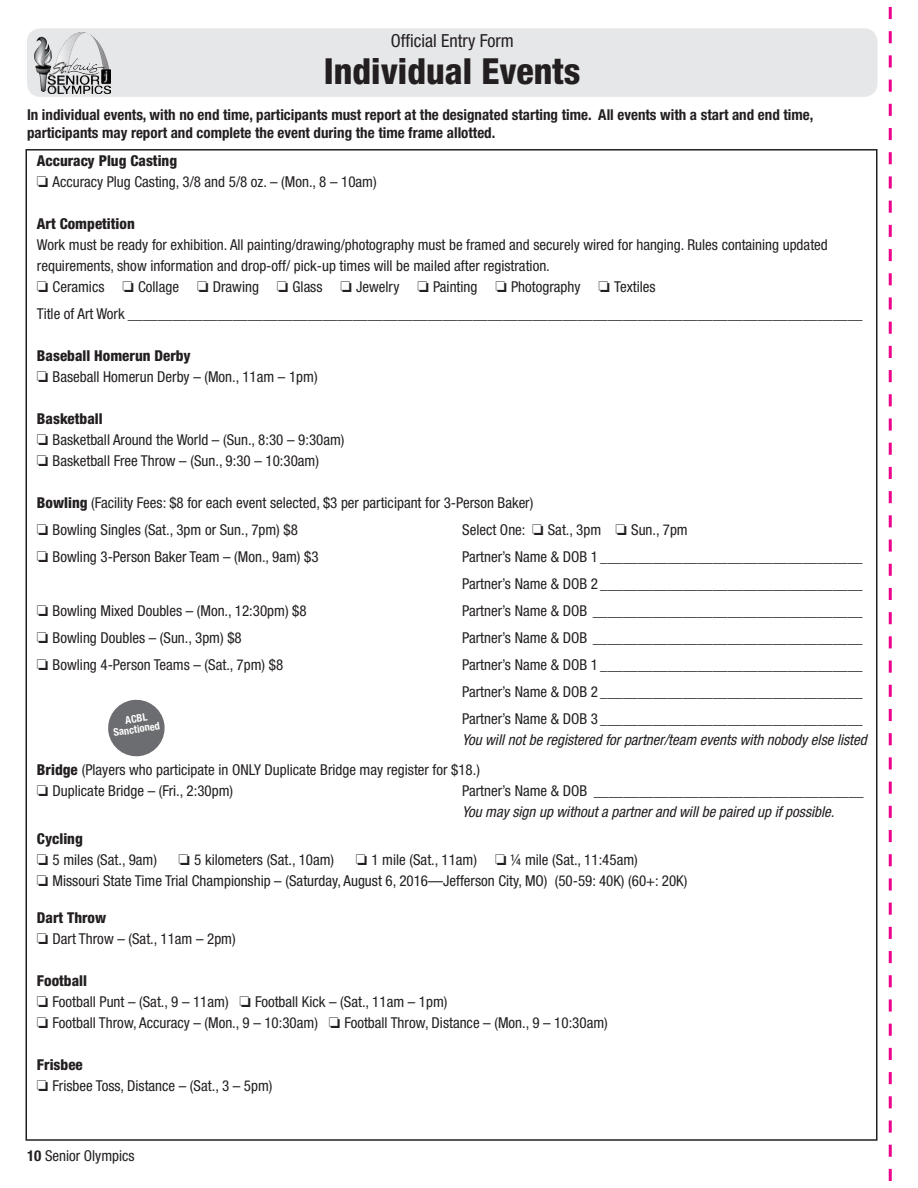
<style>
.page{position:relative;width:918px;height:1188px;background:#fff}
.page>*{position:absolute;margin:0;border:0;box-sizing:border-box;transform-origin:0 0}
.t1{font:800 condensed 36px "Helvetica Neue";color:#231f20}
.t2{font:condensed 18px "Helvetica Neue";color:#231f20}
.t3{font:condensed 15px/27px "Helvetica Neue";color:#231f20}
.t4{font:italic condensed 15px/30px "Helvetica Neue";color:#231f20}
.t5{font:700 condensed 15px/18px "Helvetica Neue";color:#231f20}
.t6{font:800 condensed 15px "Helvetica Neue";color:#231f20}
.t7{font:700 condensed 10.5px/10.5px "Helvetica Neue";color:#fff;text-align:center}
.s1{font-weight:800}
.s2{font-weight:800;font-style:normal}
.s3{font-style:normal}
.s4{font-weight:700}
</style>
<div class="page">
<div style="left:27px;top:28px;width:851px;height:69px;background:#e6e7e9;border-radius:14px"></div>
<img style="left:34px;top:32px;width:77px;height:61px">
<svg style="left:889px;top:6px;width:3px;height:1175px"></svg>
<svg style="left:108px;top:699px;width:57px;height:58px"></svg>
<p class="t2" style="left:391px;top:30px;width:124px">Official Entry Form</p>
<h1 class="t1" style="left:324px;top:49px;width:258px">Individual Events</h1>
<p class="t5" style="left:27px;top:106px;width:788px">In individual events, with no end time, participants must report at the designated starting time. All events with a start and end time, participants may report and complete the event during the time frame allotted.</p>
<p class="t6" style="left:37px;top:151px;width:142px">Accuracy Plug Casting</p>
<p class="t3" style="left:37px;top:168px;width:341px">□ Accuracy Plug Casting, 3/8 and 5/8 oz. – (Mon., 8 – 10am)</p>
<p class="t6" style="left:37px;top:214px;width:99px">Art Competition</p>
<p class="t3" style="left:37px;top:234px;width:792px;line-height:21px">Work must be ready for exhibition. All painting/drawing/photography must be framed and securely wired for hanging. Rules containing updated requirements, show information and drop-off/ pick-up times will be mailed after registration.</p>
<p class="t3" style="left:37px;top:273px;width:827px">□ Ceramics □ Collage □ Drawing □ Glass □ Jewelry □ Painting □ Photography □ Textiles<br>Title of Art Work __________________________________________________________________________________________________</p>
<p class="t6" style="left:37px;top:346px;width:155px">Baseball Homerun Derby</p>
<p class="t3" style="left:37px;top:363px;width:282px">□ Baseball Homerun Derby – (Mon., 11am – 1pm)</p>
<p class="t6" style="left:37px;top:409px;width:67px">Basketball</p>
<p class="t3" style="left:37px;top:426px;width:309px">□ Basketball Around the World – (Sun., 8:30 – 9:30am)</p>
<p class="t3" style="left:37px;top:447px;width:284px">□ Basketball Free Throw – (Sun., 9:30 – 10:30am)</p>
<p class="t3" style="left:37px;top:489px;width:498px"><span class="s1">Bowling</span> (Facility Fees: $8 for each event selected, $3 per participant for 3-Person Baker)</p>
<p class="t3" style="left:37px;top:516px;width:262px">□ Bowling Singles (Sat., 3pm or Sun., 7pm) $8</p>
<p class="t3" style="left:462px;top:516px;width:227px">Select One: □ Sat., 3pm □ Sun., 7pm</p>
<p class="t3" style="left:37px;top:543px;width:283px">□ Bowling 3-Person Baker Team – (Mon., 9am) $3</p>
<p class="t3" style="left:462px;top:543px;width:402px">Partner’s Name &amp; DOB 1 ___________________________________<br>Partner’s Name &amp; DOB 2 ___________________________________</p>
<p class="t3" style="left:37px;top:597px;width:271px">□ Bowling Mixed Doubles – (Mon., 12:30pm) $8</p>
<p class="t3" style="left:462px;top:597px;width:402px">Partner’s Name &amp; DOB ____________________________________</p>
<p class="t3" style="left:37px;top:624px;width:206px">□ Bowling Doubles – (Sun., 3pm) $8</p>
<p class="t3" style="left:462px;top:624px;width:402px">Partner’s Name &amp; DOB ____________________________________</p>
<p class="t3" style="left:37px;top:651px;width:248px">□ Bowling 4-Person Teams – (Sat., 7pm) $8</p>
<p class="t3" style="left:462px;top:651px;width:402px;text-align:justify">Partner’s Name &amp; DOB 1 ___________________________________ Partner’s Name &amp; DOB 2 ___________________________________ Partner’s Name &amp; DOB 3 ___________________________________</p>
<p class="t4" style="left:37px;top:725px;width:831px;text-indent:425px">You will not be registered for partner/team events with nobody else listed<br><span class="s2">Bridge</span> <span class="s3">(Players who participate in ONLY Duplicate Bridge may register for $18.)</span></p>
<p class="t3" style="left:37px;top:777px;width:198px">□ Duplicate Bridge – (Fri., 2:30pm)</p>
<p class="t3" style="left:462px;top:777px;width:403px">Partner’s Name &amp; DOB ____________________________________</p>
<p class="t4" style="left:462px;top:797px;width:374px">You may sign up without a partner and will be paired up if possible.</p>
<p class="t6" style="left:37px;top:829px;width:47px">Cycling</p>
<p class="t3" style="left:37px;top:846px;width:122px">□ 5 miles (Sat., 9am)</p>
<p class="t3" style="left:179px;top:846px;width:157px">□ 5 kilometers (Sat., 10am)</p>
<p class="t3" style="left:356px;top:846px;width:283px">□ 1 mile (Sat., 11am) □ ¼ mile (Sat., 11:45am)</p>
<p class="t3" style="left:37px;top:867px;width:652px">□ Missouri State Time Trial Championship – (Saturday, August 6, 2016—Jefferson City, MO) (50-59: 40K) (60+: 20K)</p>
<p class="t6" style="left:37px;top:909px;width:71px">Dart Throw</p>
<p class="t3" style="left:37px;top:926px;width:200px">□ Dart Throw – (Sat., 11am – 2pm)</p>
<p class="t6" style="left:37px;top:972px;width:52px">Football</p>
<p class="t3" style="left:37px;top:989px;width:412px">□ Football Punt – (Sat., 9 – 11am) □ Football Kick – (Sat., 11am – 1pm)</p>
<p class="t3" style="left:37px;top:1010px;width:572px">□ Football Throw, Accuracy – (Mon., 9 – 10:30am) □ Football Throw, Distance – (Mon., 9 – 10:30am)</p>
<p class="t6" style="left:37px;top:1056px;width:47px">Frisbee</p>
<p class="t3" style="left:37px;top:1073px;width:237px">□ Frisbee Toss, Distance – (Sat., 3 – 5pm)</p>
<p class="t7" style="left:111px;top:717px;width:48px;rotate:-9deg">ACBL<br>Sanctioned</p>
<p class="t3" style="left:27px;top:1142px;width:109px"><span class="s4">10</span> Senior Olympics</p>
</div>
